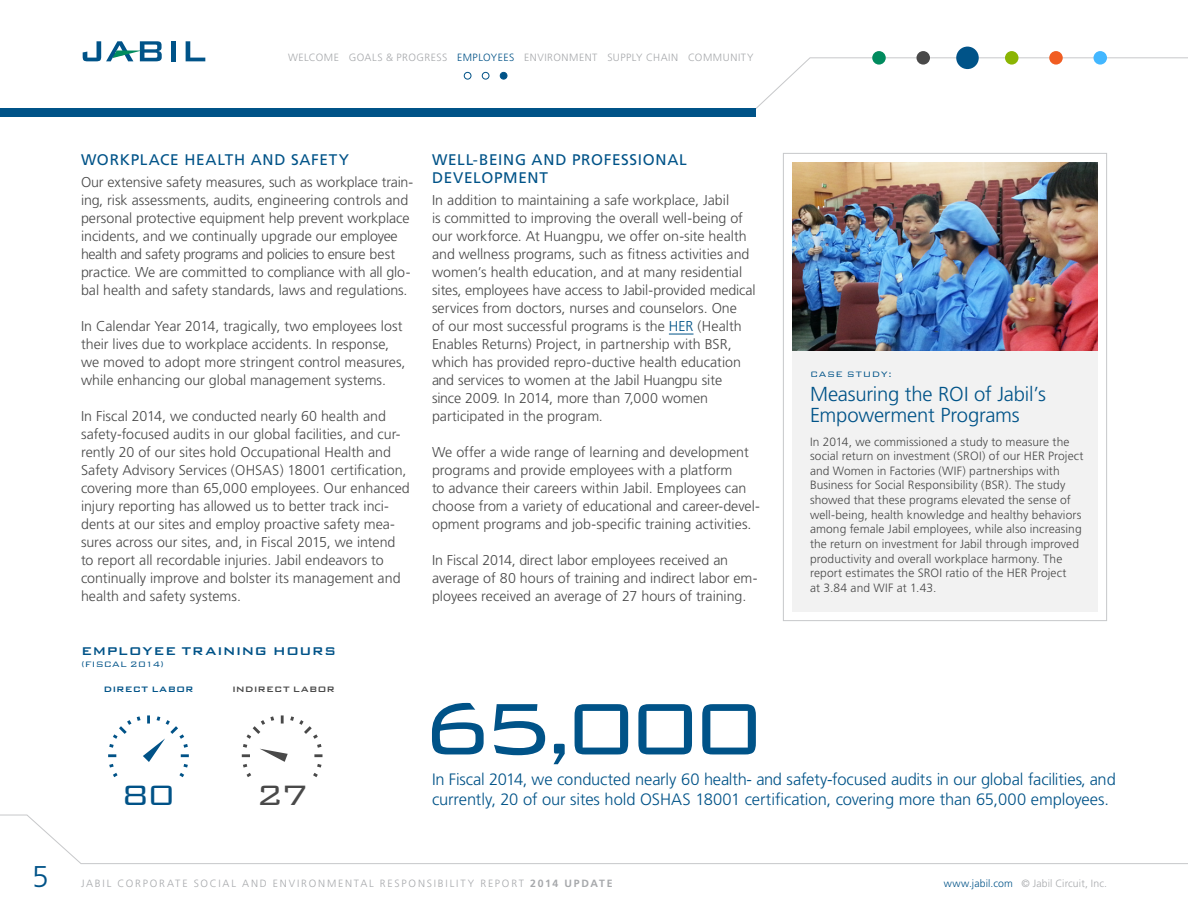
<style>
.page{position:relative;width:1188px;height:918px;background:#fff}
.page>*{position:absolute;margin:0;border:0;box-sizing:border-box;transform-origin:0 0}
.t1{font:300 97.5px "Bank Gothic BT";color:#005388}
.t2{font:300 37.5px "Bank Gothic BT";color:#005287}
.t3{font:300 37.5px "Bank Gothic BT";color:#494949}
.t4{font:300 30px "Frutiger";color:#005388}
.case_study_head__201{font:300 20.25px/21px "Frutiger";letter-spacing:-.01em;color:#005388}
.t5{font:300 16.5px/19.5px "Frutiger";letter-spacing:-.005em;color:#005388}
.subheads__2014{font:15.3px/18px "Frutiger";letter-spacing:.045em;color:#005388}
.t6{font:500 15px "Bank Gothic BT";letter-spacing:.015em;color:#005388}
.body_text__dk_gray{font:300 14.25px/18px "Frutiger";color:#494949}
.case_study__2014{font:300 12px/14.7px "Frutiger";letter-spacing:.005em;color:#494949}
.t7{font:300 10.5px "Frutiger";letter-spacing:.175em;color:#a7a9ac}
.t8{font:300 10.5px "Frutiger";letter-spacing:.055em;color:#a7a9ac}
.t9{font:300 10.5px "Frutiger";letter-spacing:.01em;color:#a7a9ac}
.t10{font:500 10.5px "Bank Gothic BT";color:#494949}
.t11{font:300 10.5px "Bank Gothic BT";letter-spacing:.005em;color:#005388}
.t12{font:500 10.5px "Bank Gothic BT";letter-spacing:.005em;color:#005388}
.t13{font:300 10.5px "Bank Gothic BT";letter-spacing:.07em;color:#005388}
.s1{color:#005287}
.s2{color:#005388}
.s3{font-weight:700}
</style>
<div class="page">
<svg style="left:756px;top:57px;width:432px;height:52px"></svg>
<div style="left:0;top:108px;width:756px;height:9px;background:#005388"></div>
<svg style="left:669px;top:334px;width:24px;height:1px"></svg>
<div style="left:792px;top:351px;width:306px;height:261px;background:#f2f2f2"></div>
<img style="left:792px;top:162px;width:306px;height:189px">
<div style="left:783px;top:153px;width:324px;height:468px;border:1px solid #c7c8ca"></div>
<svg style="left:0;top:814px;width:1188px;height:50px"></svg>
<div style="left:872px;top:51px;width:14px;height:14px;background:#018b5e;border-radius:50%"></div>
<div style="left:916px;top:51px;width:14px;height:14px;background:#494949;border-radius:50%"></div>
<div style="left:956px;top:47px;width:23px;height:22px;background:#005388;border-radius:50%"></div>
<div style="left:1005px;top:51px;width:13px;height:14px;background:#8bb503;border-radius:50%"></div>
<div style="left:1049px;top:51px;width:14px;height:14px;background:#f15d22;border-radius:50%"></div>
<div style="left:1094px;top:51px;width:13px;height:14px;background:#43b7ff;border-radius:50%"></div>
<div style="left:482px;top:72px;width:7px;height:8px;border:1px solid #005287;border-radius:50%"></div>
<div style="left:464px;top:72px;width:7px;height:8px;border:1px solid #005287;border-radius:50%"></div>
<div style="left:500px;top:72px;width:7px;height:7px;background:#005287;border-radius:50%"></div>
<div style="left:500px;top:72px;width:7px;height:8px;border:1px solid #005287;border-radius:50%"></div>
<hr style="left:171px;top:41px;width:4px;height:20px;background:#005388">
<svg style="left:186px;top:41px;width:19px;height:20px"></svg>
<svg style="left:83px;top:41px;width:79px;height:20px"></svg>
<svg style="left:108px;top:715px;width:81px;height:62px"></svg>
<svg style="left:242px;top:715px;width:80px;height:62px"></svg>
<p class="t8" style="left:288px;top:52px;width:467px">WELCOME GOALS &amp; PROGRESS <span class="s1">EMPLOYEES</span> ENVIRONMENT SUPPLY CHAIN COMMUNITY</p>
<p class="t4" style="left:32px;top:859px;width:18px">5</p>
<p class="subheads__2014" style="left:81px;top:150px;width:270px">WORKPLACE HEALTH AND SAFETY</p>
<p class="body_text__dk_gray" style="left:81px;top:173px;width:334px">Our extensive safety measures, such as workplace train&shy;ing, risk assessments, audits, engineering controls and personal protective equipment help prevent workplace incidents, and we continually upgrade our employee health and safety programs and policies to ensure best practice. We are committed to compliance with all glo&shy;bal health and safety standards, laws and regulations.</p>
<p class="body_text__dk_gray" style="left:81px;top:317px;width:326px">In Calendar Year 2014, tragically, two employees lost their lives due to workplace accidents. In response, we moved to adopt more stringent control measures, while enhancing our global management systems.</p>
<p class="body_text__dk_gray" style="left:81px;top:407px;width:330px">In Fiscal 2014, we conducted nearly 60 health and safety-focused audits in our global facilities, and cur&shy;rently 20 of our sites hold Occupational Health and Safety Advisory Services (OHSAS) 18001 certification, covering more than 65,000 employees. Our enhanced injury reporting has allowed us to better track inci&shy;dents at our sites and employ proactive safety mea&shy;sures across our sites, and, in Fiscal 2015, we intend to report all recordable injuries. Jabil endeavors to continually improve and bolster its management and health and safety systems.</p>
<p class="t6" style="left:81px;top:643px;width:257px">EMPLOYEE TRAINING HOURS</p>
<p class="t11" style="left:81px;top:658px;width:85px">(FISCAL 2014)</p>
<p class="t12" style="left:103px;top:683px;width:92px">DIRECT LABOR</p>
<p class="t10" style="left:232px;top:683px;width:104px">INDIRECT LABOR</p>
<p class="t2" style="left:122px;top:774px;width:55px">80</p>
<p class="t3" style="left:256px;top:774px;width:54px">27</p>
<p class="subheads__2014" style="left:432px;top:150px;width:256px">WELL-BEING AND PROFESSIONAL<br>DEVELOPMENT</p>
<p class="body_text__dk_gray" style="left:432px;top:191px;width:325px">In addition to maintaining a safe workplace, Jabil<br>is committed to improving the overall well-being of our workforce. At Huangpu, we offer on-site health and wellness programs, such as fitness activities and women’s health education, and at many residential sites, employees have access to Jabil-provided medical services from doctors, nurses and counselors. One<br>of our most successful programs is the <span class="s2">HER</span> (Health Enables Returns) Project, in partnership with BSR, which has provided repro-ductive health education and services to women at the Jabil Huangpu site<br>since 2009. In 2014, more than 7,000 women participated in the program.</p>
<p class="body_text__dk_gray" style="left:432px;top:443px;width:329px">We offer a wide range of learning and development programs and provide employees with a platform<br>to advance their careers within Jabil. Employees can choose from a variety of educational and career-devel&shy;opment programs and job-specific training activities.</p>
<p class="body_text__dk_gray" style="left:432px;top:551px;width:327px">In Fiscal 2014, direct labor employees received an average of 80 hours of training and indirect labor em&shy;ployees received an average of 27 hours of training.</p>
<p class="t1" style="left:421px;top:676px;width:346px">65,000</p>
<p class="t13" style="left:810px;top:369px;width:84px">CASE STUDY:</p>
<p class="case_study_head__201" style="left:810px;top:384px;width:237px">Measuring the ROI of Jabil’s<br>Empowerment Programs</p>
<p class="case_study__2014" style="left:810px;top:434px;width:275px">In 2014, we commissioned a study to measure the social return on investment (SROI) of our HER Project and Women in Factories (WIF) partnerships with Business for Social Responsibility (BSR). The study showed that these programs elevated the sense of well-being, health knowledge and healthy behaviors among female Jabil employees, while also increasing the return on investment for Jabil through improved productivity and overall workplace harmony. The report estimates the SROI ratio of the HER Project<br>at 3.84 and WIF at 1.43.</p>
<p class="t5" style="left:432px;top:770px;width:685px">In Fiscal 2014, we conducted nearly 60 health- and safety-focused audits in our global facilities, and currently, 20 of our sites hold OSHAS 18001 certification, covering more than 65,000 employees.</p>
<p class="t7" style="left:81px;top:877px;width:533px">JABIL CORPORATE SOCIAL AND ENVIRONMENTAL RESPONSIBILITY REPORT <span class="s3">2014 UPDATE</span></p>
<p class="t9" style="left:944px;top:877px;width:165px"><span class="s2">www.jabil.com</span> © Jabil Circuit, Inc.</p>
</div>
